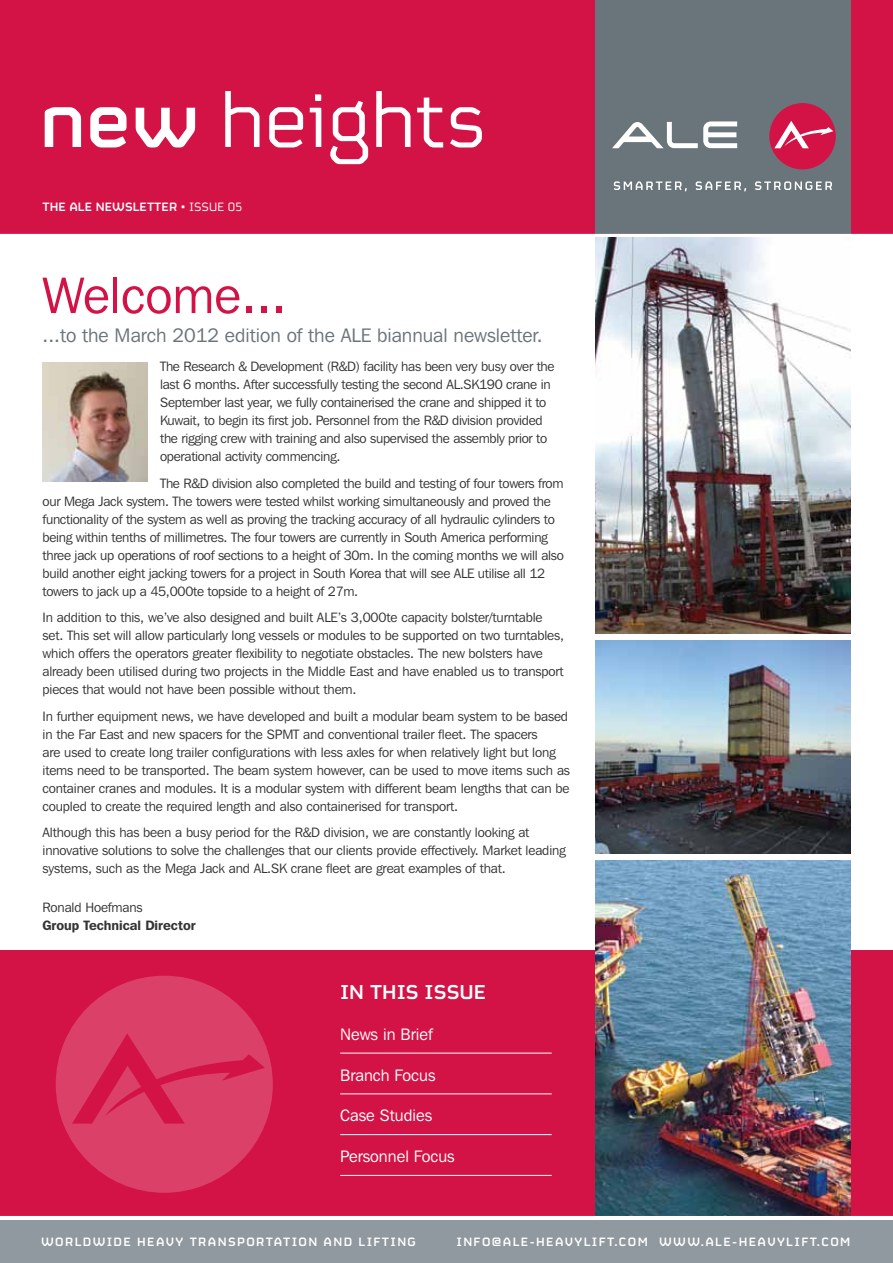
<style>
.page{position:relative;width:893px;height:1263px;background:#fff}
.page>*{position:absolute;margin:0;border:0;box-sizing:border-box;transform-origin:0 0}
.t1{font:81px "FS Sinclair";color:#fff}
.t2{font:51px "Franklin Gothic IT Cby BT";color:#d31245}
.t3{font:500 22.5px "FS Sinclair";color:#fff}
.t4{font:19.5px "Franklin Gothic IT Cby BT";color:#6a747b}
.t5{font:16.5px "Franklin Gothic IT Cby BT";color:#fff}
.t6{font:13.5px/18px "Franklin Gothic IT Cby BT";letter-spacing:-.01em;color:#000}
.t7{font:500 13.5px "FS Sinclair";letter-spacing:.1em;color:#fff}
.t8{font:500 13.5px "FS Sinclair";color:#fff}
.t9{font:600 13.5px "Franklin Gothic IT Cby BT";color:#000}
.s1{font-weight:500}
.s2{font-weight:400}
</style>
<div class="page">
<div style="left:0;top:950px;width:893px;height:271px;background:#d31245"></div>
<hr style="left:340px;top:1053px;width:212px;height:1px;background:#fff">
<hr style="left:340px;top:1093px;width:212px;height:1px;background:#fff">
<hr style="left:340px;top:1134px;width:212px;height:1px;background:#fff">
<hr style="left:340px;top:1175px;width:212px;height:1px;background:#fff">
<div style="left:0;top:0;width:893px;height:237px;background:#d31245"></div>
<div style="left:595px;top:0;width:255px;height:237px;background:#6a747b"></div>
<svg style="left:612px;top:121px;width:125px;height:27px"></svg>
<svg style="left:614px;top:181px;width:73px;height:10px"></svg>
<svg style="left:696px;top:181px;width:50px;height:10px"></svg>
<svg style="left:755px;top:181px;width:77px;height:9px"></svg>
<div style="left:769px;top:103px;width:67px;height:66px;background:#d31245;border-radius:50%"></div>
<svg style="left:774px;top:121px;width:59px;height:27px"></svg>
<hr style="left:0;top:234px;width:893px;height:4px;background:#fff">
<svg style="left:56px;top:976px;width:217px;height:217px;fill:#db4069"></svg>
<img style="left:43px;top:363px;width:104px;height:118px">
<img style="left:595px;top:238px;width:255px;height:396px">
<img style="left:595px;top:860px;width:255px;height:356px">
<img style="left:595px;top:641px;width:255px;height:212px">
<hr style="left:0;top:1216px;width:893px;height:4px;background:#fff">
<div style="left:0;top:1220px;width:893px;height:43px;background:#9099a0"></div>
<h1 class="t1" style="left:40px;top:61px;width:448px"><span class="s1">NEW</span> heights</h1>
<p class="t8" style="left:43px;top:196px;width:202px">THE ALE NEWSLETTER <span class="s2">• ISSUE 05</span></p>
<h2 class="t2" style="left:43px;top:264px;width:246px">Welcome...</h2>
<h3 class="t4" style="left:43px;top:323px;width:502px">...to the March 2012 edition of the ALE biannual newsletter.</h3>
<p class="t6" style="left:160px;top:357px;width:396px">The Research &amp; Development (R&amp;D) facility has been very busy over the last 6 months. After successfully testing the second AL.SK190 crane in September last year, we fully containerised the crane and shipped it to Kuwait, to begin its first job. Personnel from the R&amp;D division provided the rigging crew with training and also supervised the assembly prior to operational activity commencing.</p>
<p class="t6" style="left:43px;top:474px;width:523px;text-indent:118px">The R&amp;D division also completed the build and testing of four towers from our Mega Jack system. The towers were tested whilst working simultaneously and proved the functionality of the system as well as proving the tracking accuracy of all hydraulic cylinders to being within tenths of millimetres. The four towers are currently in South America performing three jack up operations of roof sections to a height of 30m. In the coming months we will also build another eight jacking towers for a project in South Korea that will see ALE utilise all 12 towers to jack up a 45,000te topside to a height of 27m.</p>
<p class="t6" style="left:43px;top:608px;width:523px">In addition to this, we’ve also designed and built ALE’s 3,000te capacity bolster/turntable set. This set will allow particularly long vessels or modules to be supported on two turntables, which offers the operators greater flexibility to negotiate obstacles. The new bolsters have already been utilised during two projects in the Middle East and have enabled us to transport pieces that would not have been possible without them.</p>
<p class="t6" style="left:43px;top:707px;width:529px">In further equipment news, we have developed and built a modular beam system to be based in the Far East and new spacers for the SPMT and conventional trailer fleet. The spacers<br>are used to create long trailer configurations with less axles for when relatively light but long items need to be transported. The beam system however, can be used to move items such as container cranes and modules. It is a modular system with different beam lengths that can be coupled to create the required length and also containerised for transport.</p>
<p class="t6" style="left:43px;top:823px;width:525px">Although this has been a busy period for the R&amp;D division, we are constantly looking at innovative solutions to solve the challenges that our clients provide effectively. Market leading systems, such as the Mega Jack and AL.SK crane fleet are great examples of that.</p>
<p class="t6" style="left:43px;top:898px;width:102px">Ronald Hoefmans</p>
<p class="t9" style="left:43px;top:917px;width:155px">Group Technical Director</p>
<h3 class="t3" style="left:340px;top:974px;width:148px">IN THIS ISSUE</h3>
<p class="t5" style="left:340px;top:1024px;width:94px">News in Brief</p>
<p class="t5" style="left:340px;top:1065px;width:97px">Branch Focus</p>
<p class="t5" style="left:340px;top:1105px;width:94px">Case Studies</p>
<p class="t5" style="left:340px;top:1146px;width:116px">Personnel Focus</p>
<p class="t7" style="left:41px;top:1231px;width:376px">WORLDWIDE HEAVY TRANSPORTATION AND LIFTING</p>
<p class="t7" style="left:457px;top:1231px;width:10px">INFO</p>
<p class="t7" style="left:492px;top:1231px;width:21px">@ALE</p>
<p class="t7" style="left:530px;top:1231px;width:16px">-HEAVYLIFT</p>
<p class="t7" style="left:614px;top:1231px;width:59px">.COM WWW</p>
<p class="t7" style="left:701px;top:1231px;width:14px">.ALE</p>
<p class="t7" style="left:732px;top:1231px;width:63px">-HEAVYLIFT</p>
<p class="t7" style="left:817px;top:1231px;width:35px">.COM</p>
</div>
